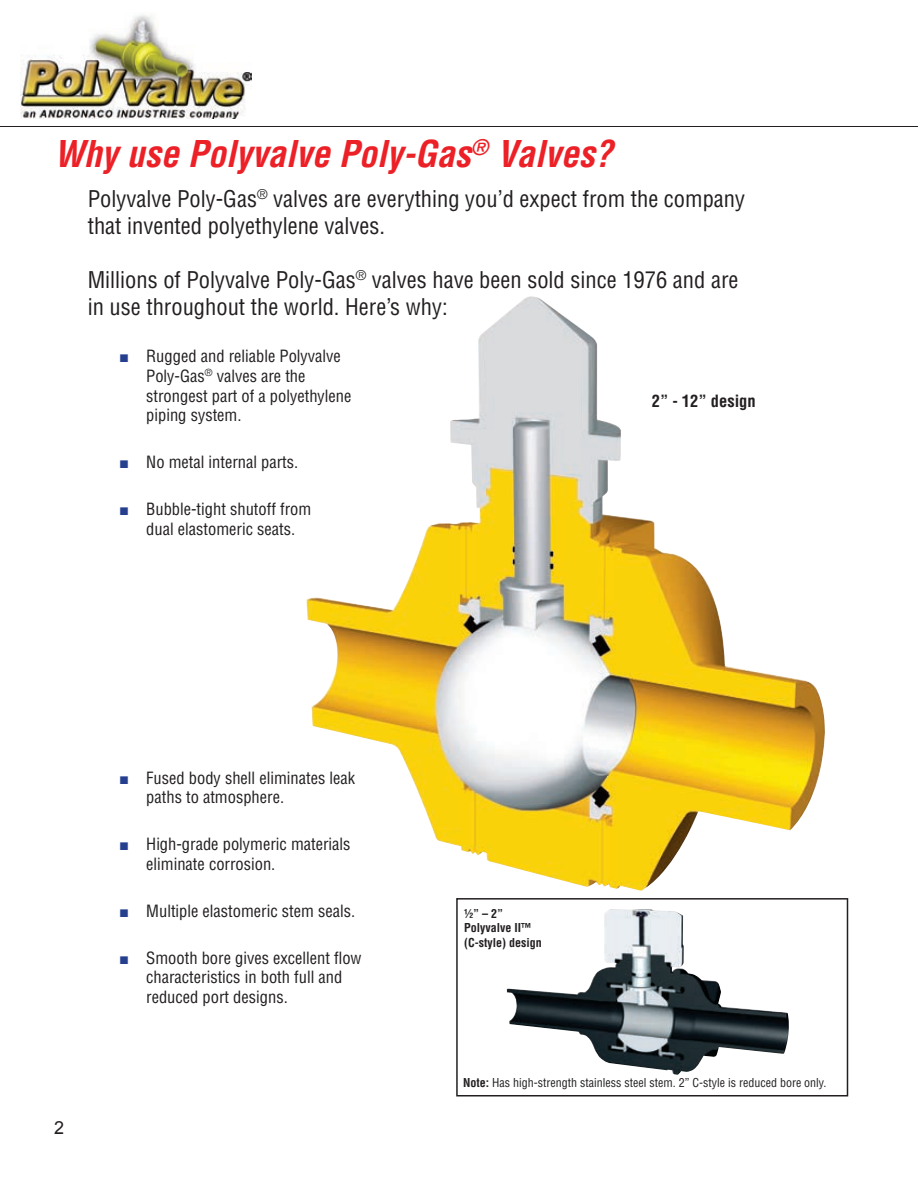
<style>
.page{position:relative;width:918px;height:1188px;background:#fff}
.page>*{position:absolute;margin:0;border:0;box-sizing:border-box;transform-origin:0 0}
.t1{font:italic 700 condensed 36px "Helvetica LT Std";color:#ec2127}
.t2{font:condensed 22.5px/27px "Helvetica LT Std";color:#231f20}
.t3{font:18px "Arial";color:#231f20}
.t4{font:condensed 16.5px/19.8px "Helvetica LT Std";color:#231f20}
.t5{font:700 condensed 16.5px "Helvetica LT Std";color:#231f20}
.t6{font:condensed 12px "Helvetica LT Std";color:#231f20}
.t7{font:700 condensed 12px/14.4px "Helvetica LT Std";color:#231f20}
.s1{font-family:"Arial";font-stretch:normal;color:#253f8e}
.s2{font-weight:700}
</style>
<div class="page">
<hr style="left:0;top:127px;width:918px;height:1px;background:#231f20">
<img style="left:21px;top:14px;width:230px;height:104px">
<img style="left:306px;top:296px;width:519px;height:595px">
<svg style="left:456px;top:898px;width:392px;height:199px"></svg>
<h1 class="t1" style="left:54px;top:132px;width:560px">Why use Polyvalve Poly-Gas<sup>®</sup> Valves?</h1>
<h2 class="t2" style="left:88px;top:185px;width:659px">Polyvalve Poly-Gas<sup>®</sup> valves are everything you’d expect from the company that invented polyethylene valves.</h2>
<h2 class="t2" style="left:88px;top:266px;width:652px">Millions of Polyvalve Poly-Gas<sup>®</sup> valves have been sold since 1976 and are in use throughout the world. Here’s why:</h2>
<p class="t4" style="left:146px;top:346px;width:207px;text-indent:-27px"><span class="s1">■</span> Rugged and reliable Polyvalve<br>Poly-Gas<sup>®</sup> valves are the strongest part of a polyethylene piping system.</p>
<p class="t4" style="left:119px;top:452px;width:181px"><span class="s1">■</span> No metal internal parts.</p>
<p class="t4" style="left:146px;top:499px;width:166px;text-indent:-27px"><span class="s1">■</span> Bubble-tight shutoff from dual elastomeric seats.</p>
<p class="t3" style="left:54px;top:1116px;width:12px">2</p>
<p class="t4" style="left:146px;top:768px;width:210px;text-indent:-27px"><span class="s1">■</span> Fused body shell eliminates leak paths to atmosphere.</p>
<p class="t4" style="left:146px;top:834px;width:206px;text-indent:-27px"><span class="s1">■</span> High-grade polymeric materials eliminate corrosion.</p>
<p class="t4" style="left:119px;top:901px;width:237px"><span class="s1">■</span> Multiple elastomeric stem seals.</p>
<p class="t4" style="left:146px;top:948px;width:217px;text-indent:-27px"><span class="s1">■</span> Smooth bore gives excellent flow characteristics in both full and reduced port designs.</p>
<p class="t5" style="left:652px;top:391px;width:106px">2” - 12” design</p>
<p class="t7" style="left:464px;top:906px;width:79px">½” – 2”<br>Polyvalve II™ (C-style) design</p>
<p class="t6" style="left:463px;top:1075px;width:365px"><span class="s2">Note:</span> Has high-strength stainless steel stem. 2” C-style is reduced bore only.</p>
</div>
